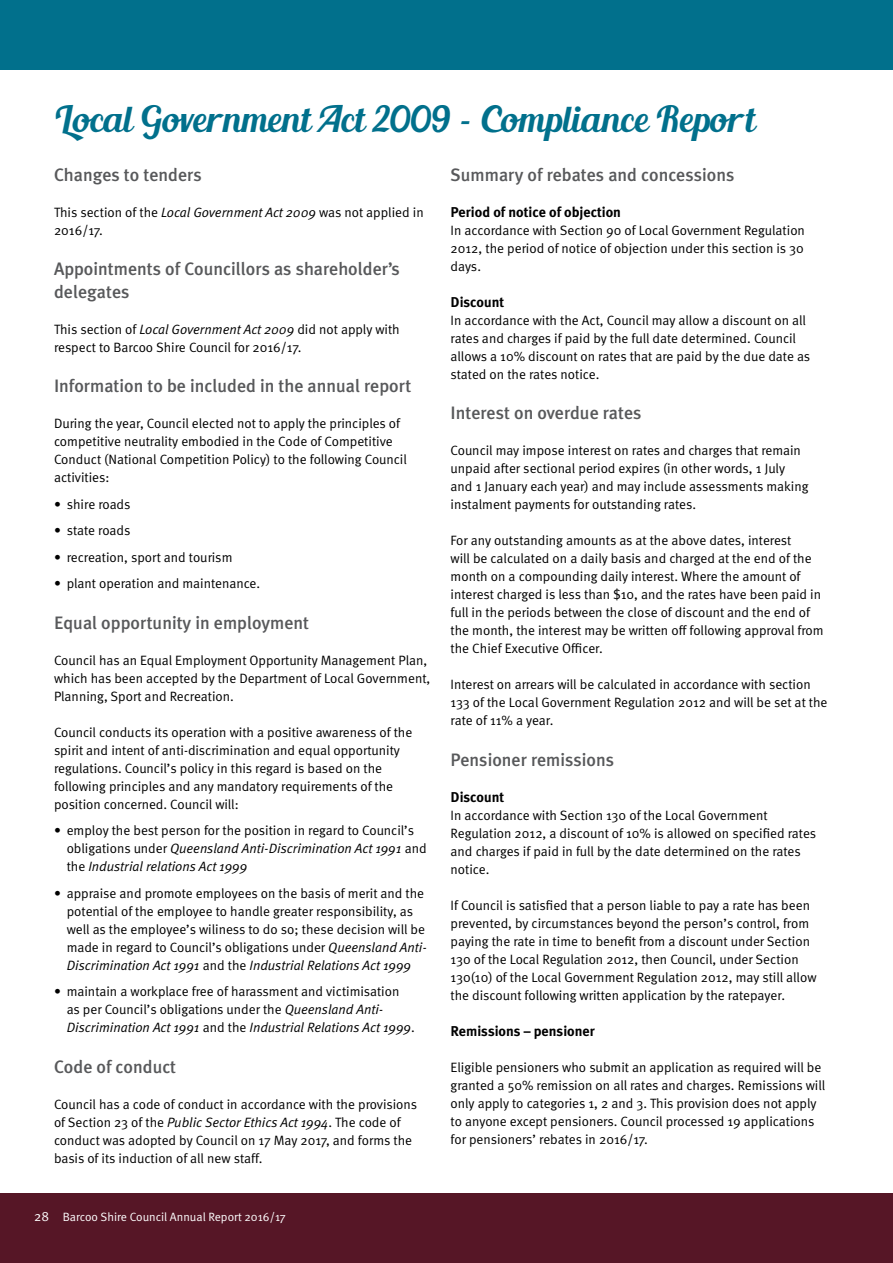
<style>
.page{position:relative;width:893px;height:1263px;background:#fff}
.page>*{position:absolute;margin:0;border:0;box-sizing:border-box;transform-origin:0 0}
.t1{font:36px "Blenda Script";color:#01708c}
.t2{font:500 18px/22.5px "Meta Plus";color:#58595b}
.t3{font:700 14.25px "Meta Plus";color:#000}
.t4{font:13.5px/18px "Meta Normal";color:#000}
.t5{font:12px "Meta Normal";color:#fff}
.s1{font-style:italic}
.s2{font-size:13.5px}
</style>
<div class="page">
<div style="left:0;top:1193px;width:893px;height:70px;background:#561626"></div>
<div style="left:0;top:0;width:893px;height:70px;background:#01708c"></div>
<h1 class="t1" style="left:54px;top:95px;width:702px">Local Government Act 2009 – Compliance Report</h1>
<h2 class="t2" style="left:54px;top:163px;width:149px">Changes to tenders</h2>
<p class="t4" style="left:54px;top:203px;width:371px">This section of the <span class="s1">Local Government Act 2009</span> was not applied in<br>2016/17.</p>
<h2 class="t2" style="left:54px;top:258px;width:347px">Appointments of Councillors as shareholder’s delegates</h2>
<p class="t4" style="left:54px;top:320px;width:347px">This section of <span class="s1">Local Government Act 2009</span> did not apply with respect to Barcoo Shire Council for 2016/17.</p>
<h2 class="t2" style="left:54px;top:375px;width:359px">Information to be included in the annual report</h2>
<p class="t4" style="left:54px;top:414px;width:354px">During the year, Council elected not to apply the principles of competitive neutrality embodied in the Code of Competitive Conduct (National Competition Policy) to the following Council activities:</p>
<p class="t4" style="left:54px;top:495px;width:78px">• shire roads</p>
<p class="t4" style="left:54px;top:521px;width:78px">• state roads</p>
<p class="t4" style="left:54px;top:548px;width:180px">• recreation, sport and tourism</p>
<p class="t4" style="left:54px;top:574px;width:208px">• plant operation and maintenance.</p>
<h2 class="t2" style="left:54px;top:611px;width:257px">Equal opportunity in employment</h2>
<p class="t4" style="left:54px;top:651px;width:378px">Council has an Equal Employment Opportunity Management Plan, which has been accepted by the Department of Local Government,<br>Planning, Sport and Recreation.</p>
<p class="t4" style="left:54px;top:723px;width:360px">Council conducts its operation with a positive awareness of the spirit and intent of anti-discrimination and equal opportunity regulations. Council’s policy in this regard is based on the following principles and any mandatory requirements of the position concerned. Council will:</p>
<p class="t4" style="left:67px;top:821px;width:361px;text-indent:-13px">• employ the best person for the position in regard to Council’s obligations under <span class="s1">Queensland Anti-Discrimination Act 1991</span> and the <span class="s1">Industrial relations Act 1999</span></p>
<p class="t4" style="left:67px;top:884px;width:362px;text-indent:-13px">• appraise and promote employees on the basis of merit and the potential of the employee to handle greater responsibility, as well as the employee’s wiliness to do so; these decision will be made in regard to Council’s obligations under <span class="s1">Queensland Anti-Discrimination Act 1991</span> and the <span class="s1">Industrial Relations Act 1999</span></p>
<p class="t4" style="left:67px;top:982px;width:349px;text-indent:-13px">• maintain a workplace free of harassment and victimisation as per Council’s obligations under the <span class="s1">Queensland Anti-<br>Discrimination Act 1991</span> and the <span class="s1">Industrial Relations Act 1999</span>.</p>
<h2 class="t2" style="left:54px;top:1055px;width:124px">Code of conduct</h2>
<p class="t4" style="left:54px;top:1095px;width:365px">Council has a code of conduct in accordance with the provisions of Section 23 of the <span class="s1">Public Sector Ethics Act 1994</span>. The code of conduct was adopted by Council on 17 May 2017, and forms the basis of its induction of all new staff.</p>
<h2 class="t2" style="left:451px;top:163px;width:285px">Summary of rebates and concessions</h2>
<p class="t3" style="left:451px;top:203px;width:172px">Period of notice of objection</p>
<p class="t4" style="left:451px;top:221px;width:356px;text-align:justify">In accordance with Section 90 of Local Government Regulation 2012, the period of notice of objection under this section is 30 days.</p>
<p class="t3" style="left:451px;top:293px;width:55px">Discount</p>
<p class="t4" style="left:451px;top:311px;width:361px">In accordance with the Act, Council may allow a discount on all rates and charges if paid by the full date determined. Council allows a 10% discount on rates that are paid by the due date as stated on the rates notice.</p>
<h2 class="t2" style="left:451px;top:402px;width:192px">Interest on overdue rates</h2>
<p class="t4" style="left:451px;top:441px;width:359px">Council may impose interest on rates and charges that remain unpaid after sectional period expires (in other words, 1 July and 1 January each year) and may include assessments making instalment payments for outstanding rates.</p>
<p class="t4" style="left:451px;top:531px;width:375px">For any outstanding amounts as at the above dates, interest<br>will be calculated on a daily basis and charged at the end of the month on a compounding daily interest. Where the amount of interest charged is less than $10, and the rates have been paid in full in the periods between the close of discount and the end of the month, the interest may be written off following approval from the Chief Executive Officer.</p>
<p class="t4" style="left:451px;top:675px;width:378px">Interest on arrears will be calculated in accordance with section<br>133 of the Local Government Regulation 2012 and will be set at the rate of 11% a year.</p>
<h2 class="t2" style="left:451px;top:748px;width:165px">Pensioner remissions</h2>
<p class="t3" style="left:451px;top:788px;width:55px">Discount</p>
<p class="t4" style="left:451px;top:806px;width:367px">In accordance with Section 130 of the Local Government Regulation 2012, a discount of 10% is allowed on specified rates and charges if paid in full by the date determined on the rates notice.</p>
<p class="t4" style="left:451px;top:896px;width:367px">If Council is satisfied that a person liable to pay a rate has been prevented, by circumstances beyond the person’s control, from paying the rate in time to benefit from a discount under Section 130 of the Local Regulation 2012, then Council, under Section 130(10) of the Local Government Regulation 2012, may still allow the discount following written application by the ratepayer.</p>
<p class="t3" style="left:451px;top:1022px;width:146px">Remissions – pensioner</p>
<p class="t4" style="left:451px;top:1058px;width:376px">Eligible pensioners who submit an application as required will be granted a 50% remission on all rates and charges. Remissions will only apply to categories 1, 2 and 3. This provision does not apply to anyone except pensioners. Council processed 19 applications for pensioners’ rebates in 2016/17.</p>
<p class="t5" style="left:34px;top:1209px;width:253px"><span class="s2">28</span> Barcoo Shire Council Annual Report 2016/17</p>
</div>
